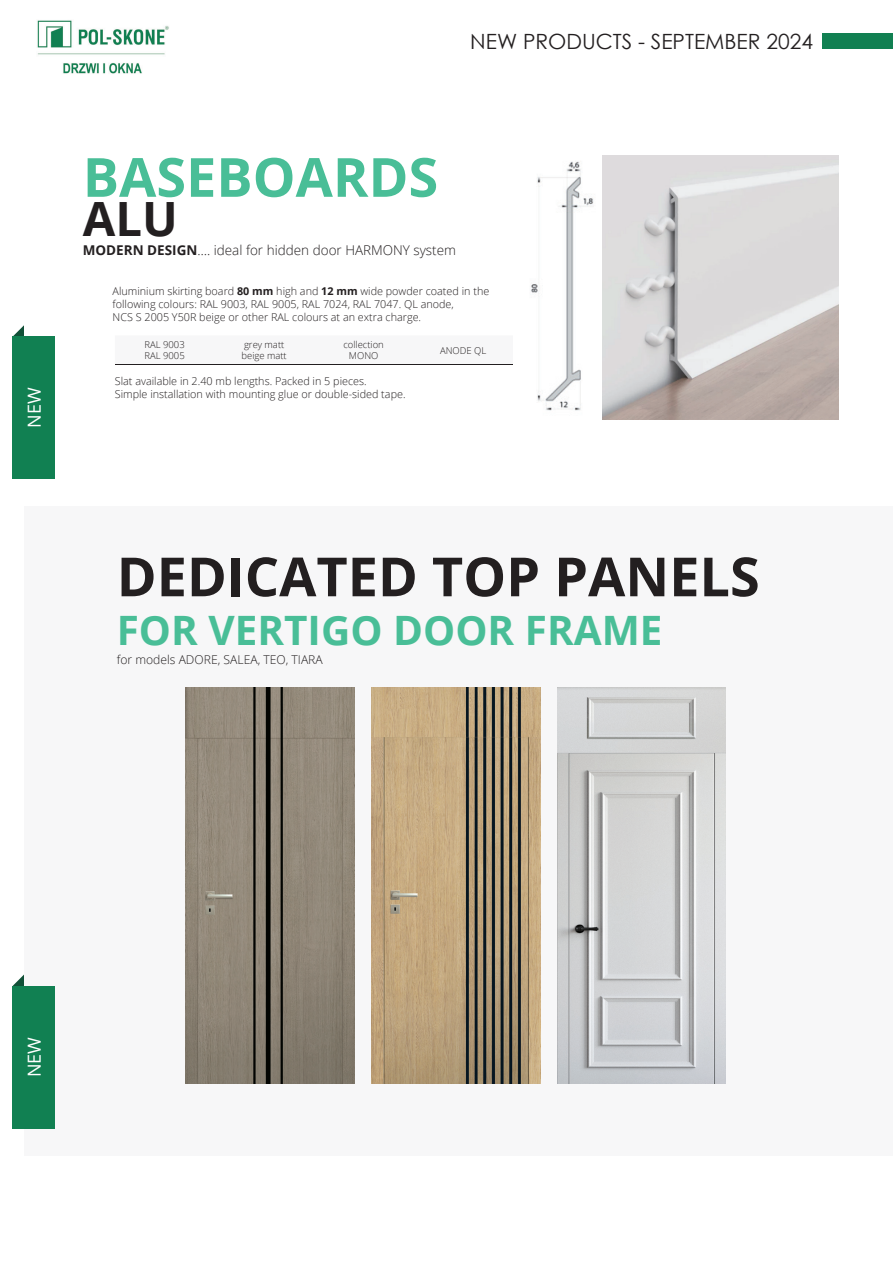
<style>
.page{position:relative;width:893px;height:1263px;background:#fff}
.page>*{position:absolute;margin:0;border:0;box-sizing:border-box;transform-origin:0 0}
.t1{font:700 54px "Open Sans";color:#231f20}
.t2{font:700 54px "Open Sans";color:#49be97}
.t3{font:700 47.25px "Open Sans";color:#231f20}
.t4{font:700 40.5px "Open Sans";color:#49be97}
.t5{font:21px "Century Gothic";color:#231f20}
.t6{font:18px "Open Sans";color:#fff}
.t7{font:300 13.5px "Open Sans";color:#231f20}
.t8{font:300 12.15px "Open Sans";color:#231f20}
.t9{font:300 10.8px/12.9px "Open Sans";color:#231f20}
.t10{font:300 9.45px/11.4px "Open Sans";color:#231f20}
.s1{font-weight:700}
</style>
<div class="page">
<svg style="left:13px;top:974px;width:11px;height:12px"></svg>
<div style="left:24px;top:506px;width:869px;height:649px;background:#f7f7f8"></div>
<div style="left:13px;top:986px;width:42px;height:142px;background:#118052"></div>
<svg style="left:13px;top:325px;width:11px;height:11px"></svg>
<div style="left:13px;top:336px;width:42px;height:143px;background:#118052"></div>
<img style="left:603px;top:155px;width:235px;height:264px">
<img style="left:531px;top:161px;width:63px;height:250px">
<svg style="left:115px;top:364px;width:398px;height:1px"></svg>
<hr style="left:115px;top:365px;width:99px;height:1px;background:#231f20">
<hr style="left:214px;top:365px;width:100px;height:1px;background:#231f20">
<hr style="left:314px;top:365px;width:99px;height:1px;background:#231f20">
<hr style="left:413px;top:365px;width:100px;height:1px;background:#231f20">
<img style="left:186px;top:688px;width:168px;height:395px">
<img style="left:371px;top:688px;width:169px;height:395px">
<img style="left:557px;top:688px;width:169px;height:395px">
<img style="left:37px;top:20px;width:132px;height:54px">
<div style="left:823px;top:34px;width:70px;height:15px;background:#118052"></div>
<h3 class="t5" style="left:470px;top:27px;width:344px">NEW PRODUCTS - SEPTEMBER 2024</h3>
<h3 class="t6" style="left:22px;top:428px;width:42px;rotate:-90deg">NEW</h3>
<h1 class="t2" style="left:83px;top:139px;width:357px">BASEBOARDS</h1>
<h2 class="t3" style="left:83px;top:185px;width:97px">ALU</h2>
<p class="t7" style="left:83px;top:241px;width:375px"><span class="s1">MODERN DESIGN</span>…. ideal for hidden door HARMONY system</p>
<p class="t9" style="left:113px;top:285px;width:378px">Aluminium skirting board <span class="s1">80 mm</span> high and <span class="s1">12 mm</span> wide powder coated in the following colours: RAL 9003, RAL 9005, RAL 7024, RAL 7047. QL anode,<br>NCS S 2005 Y50R beige or other RAL colours at an extra charge.</p>
<p class="t10" style="left:145px;top:339px;width:42px">RAL 9003<br>RAL 9005</p>
<p class="t10" style="left:242px;top:339px;width:47px">grey matt beige matt</p>
<p class="t10" style="left:343px;top:339px;width:42px;text-align:center">collection<br>MONO</p>
<p class="t10" style="left:440px;top:344px;width:48px">ANODE QL</p>
<p class="t9" style="left:115px;top:375px;width:292px">Slat available in 2.40 mb lengths. Packed in 5 pieces.<br>Simple installation with mounting glue or double-sided tape.</p>
<h1 class="t1" style="left:117px;top:538px;width:644px">DEDICATED TOP PANELS</h1>
<h3 class="t4" style="left:117px;top:602px;width:547px">FOR VERTIGO DOOR FRAME</h3>
<p class="t8" style="left:117px;top:652px;width:208px">for models ADORE, SALEA, TEO, TIARA</p>
<h3 class="t6" style="left:22px;top:1077px;width:42px;rotate:-90deg">NEW</h3>
</div>
